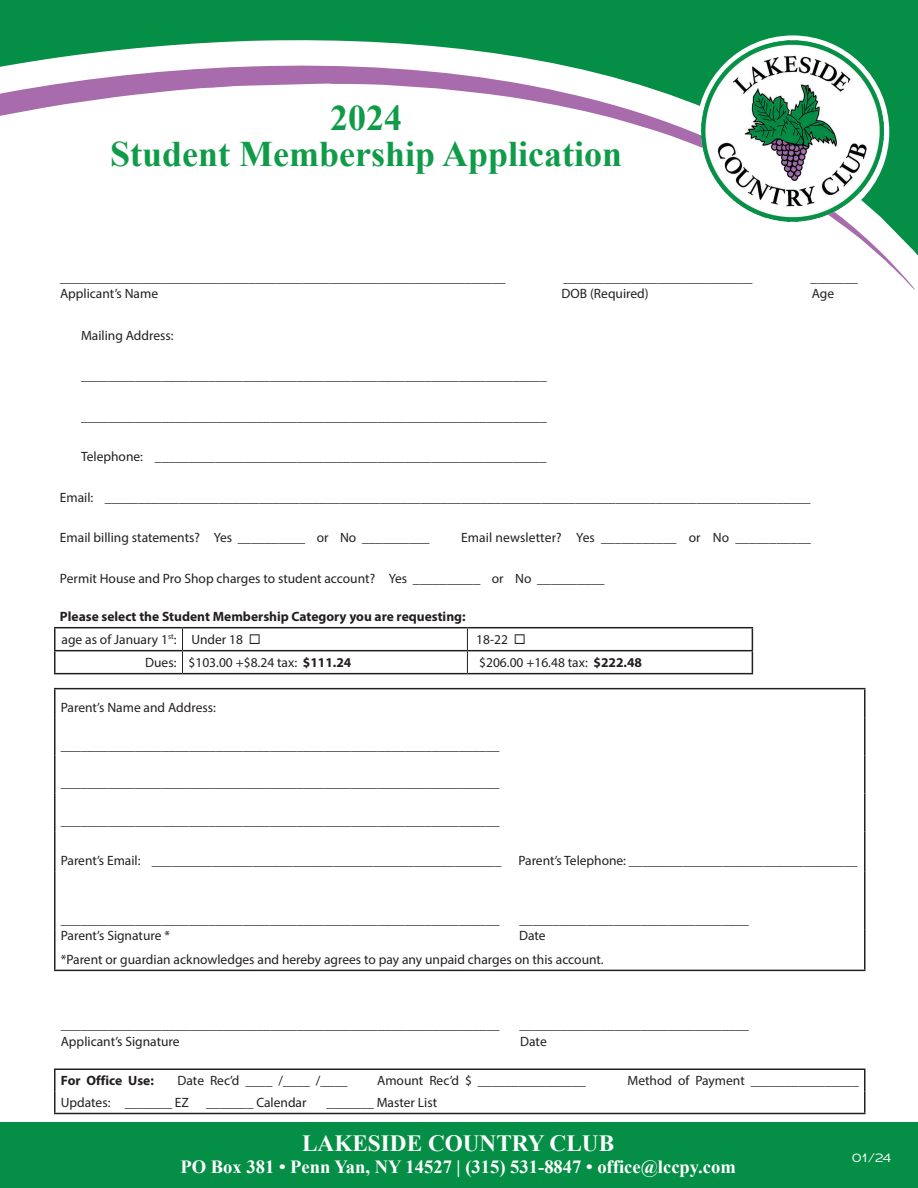
<style>
.page{position:relative;width:918px;height:1188px;background:#fff}
.page>*{position:absolute;margin:0;border:0;box-sizing:border-box;transform-origin:0 0}
.t1{font:700 36px/36px "Times New Roman";color:#109b48;text-align:center}
.t2{font:700 23.25px "Times New Roman";color:#fff}
.t3{font:700 18.6px "Times New Roman";color:#fff}
.t4{font:13.5px/24px "Myriad Pro";color:#231f20}
.t5{font:700 13.5px/23px "Myriad Pro";color:#231f20}
.t6{font:12px "Adrianna Extended";color:#fff}
.s1{font-weight:400}
.s2{font-weight:700}
</style>
<div class="page">
<div style="left:0;top:1122px;width:918px;height:66px;background:#058e45"></div>
<svg style="left:0;top:0;width:918px;height:256px;background:#169551"></svg>
<svg style="left:0;top:52px;width:915px;height:238px"></svg>
<img style="left:702px;top:40px;width:181px;height:182px">
<hr style="left:54px;top:627px;width:129px;height:1px;background:#231f20">
<hr style="left:54px;top:628px;width:2px;height:22px;background:#231f20">
<hr style="left:183px;top:627px;width:284px;height:1px;background:#231f20">
<hr style="left:467px;top:627px;width:286px;height:1px;background:#231f20">
<hr style="left:54px;top:651px;width:2px;height:22px;background:#231f20">
<hr style="left:54px;top:673px;width:129px;height:1px;background:#231f20">
<hr style="left:183px;top:673px;width:284px;height:1px;background:#231f20">
<hr style="left:467px;top:673px;width:286px;height:1px;background:#231f20">
<svg style="left:182px;top:628px;width:1px;height:45px"></svg>
<svg style="left:467px;top:628px;width:1px;height:45px"></svg>
<svg style="left:752px;top:628px;width:1px;height:45px"></svg>
<hr style="left:54px;top:650px;width:129px;height:1px;background:#231f20">
<hr style="left:183px;top:650px;width:284px;height:1px;background:#231f20">
<hr style="left:467px;top:650px;width:286px;height:1px;background:#231f20">
<hr style="left:54px;top:1070px;width:2px;height:21px;background:#231f20">
<hr style="left:864px;top:1070px;width:2px;height:21px;background:#231f20">
<hr style="left:54px;top:1091px;width:2px;height:22px;background:#231f20">
<hr style="left:864px;top:1091px;width:2px;height:22px;background:#231f20">
<hr style="left:54px;top:1113px;width:812px;height:1px;background:#231f20">
<hr style="left:54px;top:1069px;width:812px;height:1px;background:#231f20">
<hr style="left:54px;top:688px;width:812px;height:1px;background:#231f20">
<hr style="left:54px;top:689px;width:2px;height:29px;background:#231f20">
<hr style="left:864px;top:689px;width:2px;height:29px;background:#231f20">
<hr style="left:54px;top:718px;width:2px;height:38px;background:#231f20">
<hr style="left:864px;top:718px;width:2px;height:38px;background:#231f20">
<hr style="left:54px;top:756px;width:2px;height:37px;background:#231f20">
<hr style="left:864px;top:756px;width:2px;height:37px;background:#231f20">
<hr style="left:54px;top:793px;width:2px;height:38px;background:#231f20">
<hr style="left:864px;top:793px;width:2px;height:38px;background:#231f20">
<hr style="left:54px;top:831px;width:2px;height:40px;background:#231f20">
<hr style="left:864px;top:831px;width:2px;height:40px;background:#231f20">
<hr style="left:54px;top:871px;width:2px;height:59px;background:#231f20">
<hr style="left:864px;top:871px;width:2px;height:59px;background:#231f20">
<hr style="left:54px;top:930px;width:2px;height:40px;background:#231f20">
<hr style="left:864px;top:930px;width:2px;height:40px;background:#231f20">
<hr style="left:54px;top:970px;width:812px;height:1px;background:#231f20">
<h1 class="t1" style="left:110px;top:99px;width:514px">2024<br>Student Membership Application</h1>
<p class="t4" style="left:60px;top:265px;width:447px">__________________________________________________________________</p>
<p class="t4" style="left:564px;top:265px;width:190px">____________________________</p>
<p class="t4" style="left:811px;top:265px;width:49px">_______</p>
<p class="t4" style="left:60px;top:281px;width:100px">Applicant’s Name</p>
<p class="t4" style="left:562px;top:281px;width:89px">DOB (Required)</p>
<p class="t4" style="left:812px;top:281px;width:24px">Age</p>
<p class="t4" style="left:81px;top:323px;width:94px">Mailing Address:</p>
<p class="t4" style="left:81px;top:364px;width:467px">_____________________________________________________________________</p>
<p class="t4" style="left:81px;top:404px;width:467px">_____________________________________________________________________</p>
<p class="t4" style="left:81px;top:445px;width:467px">Telephone: __________________________________________________________</p>
<p class="t4" style="left:60px;top:485px;width:752px">Email: _________________________________________________________________________________________________________</p>
<p class="t4" style="left:60px;top:526px;width:371px">Email billing statements? Yes __________ or No __________</p>
<p class="t4" style="left:461px;top:526px;width:351px">Email newsletter? Yes ___________ or No ___________</p>
<p class="t4" style="left:60px;top:566px;width:546px">Permit House and Pro Shop charges to student account? Yes __________ or No __________</p>
<p class="t5" style="left:60px;top:604px;width:407px">Please select the Student Membership Category you are requesting: <span class="s1">age as of January 1</span><sup>st</sup><span class="s1">: Under 18</span> ◻</p>
<p class="t4" style="left:476px;top:627px;width:51px">18-22 ◻</p>
<p class="t4" style="left:145px;top:650px;width:208px">Dues: $103.00 +$8.24 tax: <span class="s2">$111.24</span></p>
<p class="t4" style="left:479px;top:650px;width:164px">$206.00 +16.48 tax: <span class="s2">$222.48</span></p>
<p class="t4" style="left:61px;top:695px;width:157px">Parent’s Name and Address:</p>
<p class="t4" style="left:61px;top:733px;width:440px">_________________________________________________________________</p>
<p class="t4" style="left:61px;top:771px;width:440px">_________________________________________________________________</p>
<p class="t4" style="left:61px;top:809px;width:440px">_________________________________________________________________</p>
<p class="t4" style="left:61px;top:848px;width:442px">Parent’s Email: ____________________________________________________</p>
<p class="t4" style="left:518px;top:848px;width:341px">Parent’s Telephone: __________________________________</p>
<p class="t4" style="left:61px;top:907px;width:440px">_________________________________________________________________</p>
<p class="t4" style="left:520px;top:907px;width:231px">__________________________________</p>
<p class="t4" style="left:61px;top:923px;width:111px">Parent’s Signature *</p>
<p class="t4" style="left:61px;top:923px;width:545px;text-indent:458px">Date<br>*Parent or guardian acknowledges and hereby agrees to pay any unpaid charges on this account.</p>
<p class="t4" style="left:61px;top:1013px;width:440px">_________________________________________________________________</p>
<p class="t4" style="left:520px;top:1013px;width:231px">__________________________________</p>
<p class="t4" style="left:61px;top:1029px;width:120px">Applicant’s Signature</p>
<p class="t4" style="left:520px;top:1029px;width:28px">Date</p>
<p class="t5" style="left:61px;top:1069px;width:95px">For Office Use:</p>
<p class="t4" style="left:177px;top:1069px;width:172px">Date Rec’d ____ /____ /____</p>
<p class="t4" style="left:377px;top:1069px;width:210px">Amount Rec’d $ ________________</p>
<p class="t4" style="left:627px;top:1069px;width:233px">Method of Payment ________________</p>
<p class="t4" style="left:61px;top:1091px;width:130px">Updates: _______ EZ</p>
<p class="t4" style="left:206px;top:1091px;width:102px">_______ Calendar</p>
<p class="t4" style="left:327px;top:1091px;width:112px">_______ Master List</p>
<h2 class="t2" style="left:302px;top:1127px;width:314px">LAKESIDE COUNTRY CLUB</h2>
<h3 class="t3" style="left:180px;top:1154px;width:557px">PO Box 381 • Penn Yan, NY 14527 | (315) 531-8847 • office@lccpy.com</h3>
<p class="t6" style="left:852px;top:1150px;width:41px">01/24</p>
</div>
